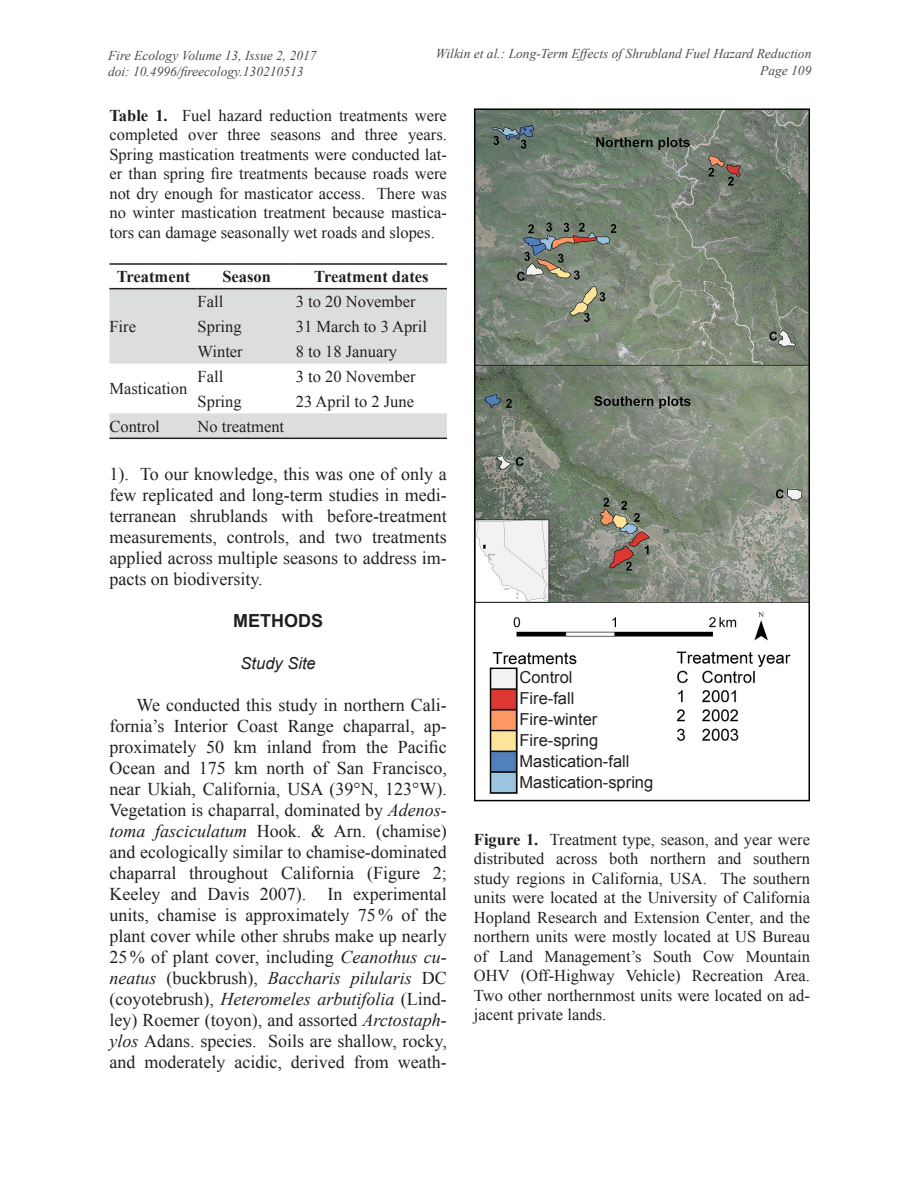
<style>
.page{position:relative;width:918px;height:1188px;background:#fff}
.page>*{position:absolute;margin:0;border:0;box-sizing:border-box;transform-origin:0 0}
.t1{font:18px/21px "Times New Roman";color:#231f20;text-align:justify}
.t2{font:700 18px "Arial";color:#231f20}
.t3{font:16.5px/19.5px "Times New Roman";color:#231f20;text-align:justify}
.t4{font:16.5px/21px "Arial";color:#231f20}
.t5{font:700 16.5px "Times New Roman";color:#231f20}
.t6{font:italic 16.5px "Arial";color:#231f20}
.t7{font:italic 13.5px/16.2px "Times New Roman";color:#4b4c4d}
.s1{font-weight:700}
.s2{font-style:italic}
</style>
<div class="page">
<svg style="left:109px;top:289px;width:338px;height:149px;fill:#dcdddf"></svg>
<hr style="left:109px;top:263px;width:89px;height:2px;background:#231f20">
<hr style="left:198px;top:263px;width:98px;height:2px;background:#231f20">
<hr style="left:296px;top:263px;width:151px;height:2px;background:#231f20">
<hr style="left:109px;top:288px;width:89px;height:1px;background:#231f20">
<hr style="left:198px;top:288px;width:98px;height:1px;background:#231f20">
<hr style="left:296px;top:288px;width:151px;height:1px;background:#231f20">
<hr style="left:109px;top:438px;width:89px;height:1px;background:#231f20">
<hr style="left:198px;top:438px;width:98px;height:1px;background:#231f20">
<hr style="left:296px;top:438px;width:151px;height:1px;background:#231f20">
<img style="left:477px;top:111px;width:330px;height:683px">
<div style="left:474px;top:108px;width:336px;height:693px;border:2px solid #000"></div>
<div style="left:519px;top:671px;width:144px;height:126px;background:#fff"></div>
<p class="t7" style="left:108px;top:47px;width:210px">Fire Ecology Volume 13, Issue 2, 2017 doi: 10.4996/fireecology.130210513</p>
<p class="t7" style="left:436px;top:45px;width:377px;text-align:right">Wilkin et al.: Long-Term Effects of Shrubland Fuel Hazard Reduction<br>Page 109</p>
<p class="t3" style="left:109px;top:105px;width:339px"><span class="s1">Table 1.</span> Fuel hazard reduction treatments were completed over three seasons and three years.<br>Spring mastication treatments were conducted lat&shy;er than spring fire treatments because roads were not dry enough for masticator access. There was no winter mastication treatment because mastica&shy;tors can damage seasonally wet roads and slopes.</p>
<p class="t5" style="left:117px;top:265px;width:75px">Treatment</p>
<p class="t5" style="left:222px;top:265px;width:50px">Season</p>
<p class="t5" style="left:314px;top:265px;width:116px">Treatment dates</p>
<p class="t3" style="left:109px;top:316px;width:28px">Fire</p>
<p class="t3" style="left:198px;top:291px;width:27px">Fall</p>
<p class="t3" style="left:296px;top:291px;width:121px">3 to 20 November</p>
<p class="t3" style="left:198px;top:316px;width:46px">Spring</p>
<p class="t3" style="left:296px;top:316px;width:133px">31 March to 3 April</p>
<p class="t3" style="left:198px;top:341px;width:47px">Winter</p>
<p class="t3" style="left:296px;top:341px;width:103px">8 to 18 January</p>
<p class="t3" style="left:109px;top:379px;width:79px">Mastication</p>
<p class="t3" style="left:198px;top:366px;width:27px">Fall</p>
<p class="t3" style="left:296px;top:366px;width:121px">3 to 20 November</p>
<p class="t3" style="left:198px;top:391px;width:46px">Spring</p>
<p class="t3" style="left:296px;top:391px;width:120px">23 April to 2 June</p>
<p class="t3" style="left:109px;top:416px;width:52px">Control</p>
<p class="t3" style="left:198px;top:416px;width:88px">No treatment</p>
<p class="t1" style="left:109px;top:463px;width:339px">1). To our knowledge, this was one of only a few replicated and long-term studies in medi&shy;terranean shrublands with before-treatment measurements, controls, and two treatments applied across multiple seasons to address im&shy;pacts on biodiversity.</p>
<p class="t2" style="left:233px;top:609px;width:91px">METHODS</p>
<p class="t6" style="left:241px;top:652px;width:77px">Study Site</p>
<p class="t1" style="left:109px;top:694px;width:339px;text-indent:27px">We conducted this study in northern Cali&shy;fornia’s Interior Coast Range chaparral, ap&shy;proximately 50 km inland from the Pacific Ocean and 175 km north of San Francisco, near Ukiah, California, USA (39°N, 123°W).<br>Vegetation is chaparral, dominated by <span class="s2">Adenos&shy;toma fasciculatum</span> Hook. &amp; Arn. (chamise) and ecologically similar to chamise-dominated chaparral throughout California (Figure 2; Keeley and Davis 2007). In experimental units, chamise is approximately 75% of the plant cover while other shrubs make up nearly 25% of plant cover, including <span class="s2">Ceanothus cu&shy;neatus</span> (buckbrush), <span class="s2">Baccharis pilularis</span> DC (coyotebrush), <span class="s2">Heteromeles arbutifolia</span> (Lind&shy;ley) Roemer (toyon), and assorted <span class="s2">Arctostaph&shy;ylos</span> Adans. species. Soils are shallow, rocky, and moderately acidic, derived from weath-</p>
<p class="t4" style="left:519px;top:667px;width:135px">Control<br>Fire-fall<br>Fire-winter<br>Fire-spring<br>Mastication-fall<br>Mastication-spring</p>
<p class="t3" style="left:474px;top:829px;width:338px"><span class="s1">Figure 1.</span> Treatment type, season, and year were distributed across both northern and southern study regions in California, USA. The southern units were located at the University of California Hopland Research and Extension Center, and the northern units were mostly located at US Bureau of Land Management’s South Cow Mountain OHV (Off-Highway Vehicle) Recreation Area.<br>Two other northernmost units were located on ad&shy;jacent private lands.</p>
</div>
